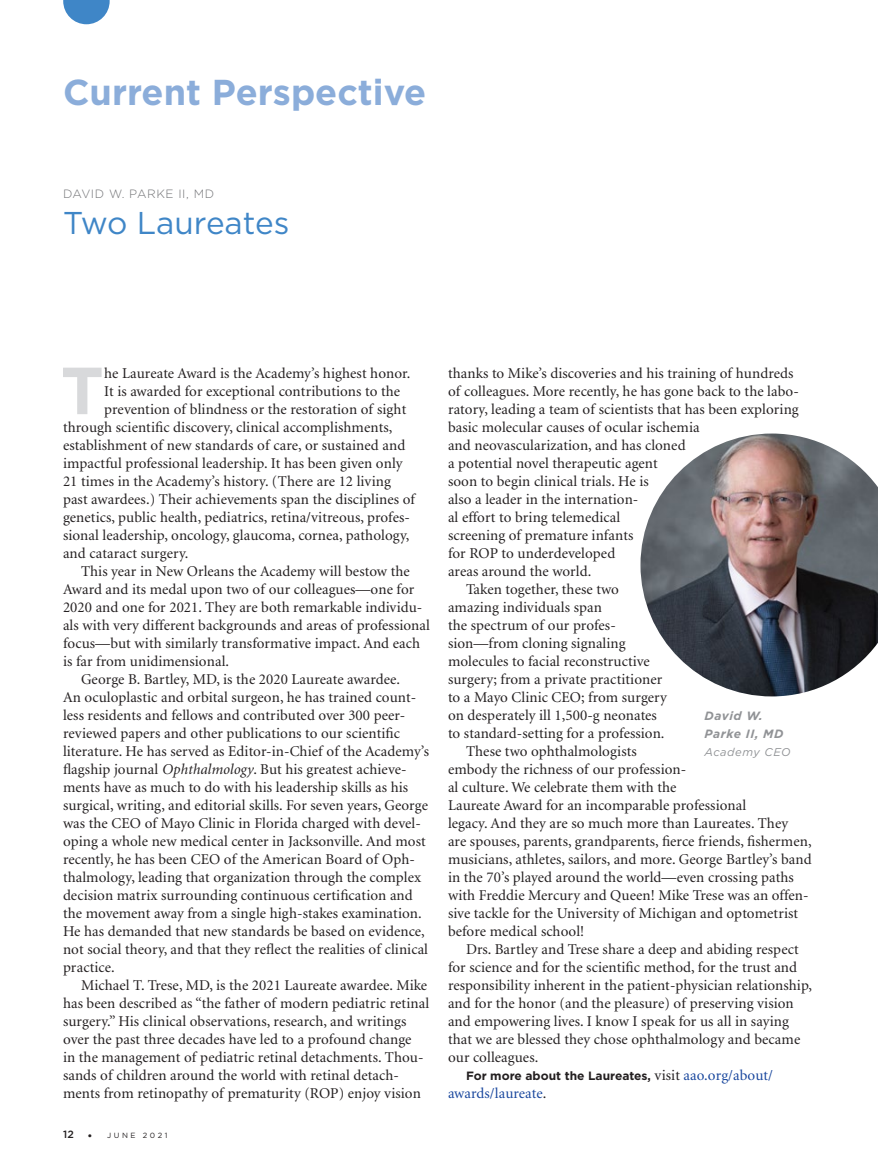
<style>
.page{position:relative;width:878px;height:1175px;background:#fff}
.page>*{position:absolute;margin:0;border:0;box-sizing:border-box;transform-origin:0 0}
.BODY_text_dropcap{font:700 66.45px "Gotham";color:#d8d9db}
.DEPT_Header{font:700 36px "Gotham";color:#8badda}
.BODY_text{font:31.5px "Gotham";letter-spacing:-.005em;color:#3f86c7}
.BODY_text-2{font:15px/18px "Minion";letter-spacing:.005em;color:#231f20}
.BODY_text_dropcap-2{font:15px "Minion";letter-spacing:.005em;color:#231f20}
.BODY_text-3{font:15px "Minion";letter-spacing:.005em;color:#18469d}
.BODY_text-4{font:700 12px "Gotham";color:#231f20}
.VIEW_caption_name{font:italic 700 12px/18px "Gotham";letter-spacing:.05em;color:#919396}
.BODY_text-5{font:300 12px "Gotham";letter-spacing:.05em;color:#717275}
.VIEW_caption_name-2{font:italic 11.25px "Gotham";letter-spacing:.05em;color:#919396}
.t1{font:7.5px "Gotham";letter-spacing:.34em;color:#231f20}
.s1{font-style:italic}
.s2{font-weight:500;font-size:10.5px}
.s3{font-weight:300;font-size:12px}
.s4{font-family:"Minion";font-weight:400;font-size:15px}
.s5{font-family:"Minion";font-weight:400;font-size:15px;color:#18469d}
.s6{color:#231f20}
</style>
<div class="page">
<svg style="left:63px;top:0;width:47px;height:24px"></svg>
<img style="left:640px;top:433px;width:238px;height:263px">
<p class="DEPT_Header" style="left:63px;top:69px;width:365px">Current Perspective</p>
<p class="BODY_text-5" style="left:63px;top:186px;width:153px">DAVID W. PARKE II, MD</p>
<p class="BODY_text" style="left:63px;top:203px;width:228px">Two Laureates</p>
<p class="BODY_text_dropcap" style="left:61px;top:346px;width:45px">T</p>
<p class="BODY_text_dropcap-2" style="left:104px;top:366px;width:308px">he Laureate Award is the Academy’s highest honor.</p>
<p class="BODY_text_dropcap-2" style="left:104px;top:384px;width:297px">It is awarded for exceptional contributions to the</p>
<p class="BODY_text_dropcap-2" style="left:104px;top:402px;width:304px">prevention of blindness or the restoration of sight</p>
<p class="BODY_text_dropcap-2" style="left:63px;top:420px;width:331px">through scientific discovery, clinical accomplishments,</p>
<p class="BODY_text_dropcap-2" style="left:63px;top:438px;width:344px">establishment of new standards of care, or sustained and</p>
<p class="BODY_text_dropcap-2" style="left:63px;top:456px;width:341px">impactful professional leadership. It has been given only</p>
<p class="BODY_text_dropcap-2" style="left:63px;top:474px;width:329px">21 times in the Academy’s history. (There are 12 living</p>
<p class="BODY_text_dropcap-2" style="left:63px;top:492px;width:353px">past awardees.) Their achievements span the disciplines of</p>
<p class="BODY_text_dropcap-2" style="left:63px;top:510px;width:348px">genetics, public health, pediatrics, retina/vitreous, profes-</p>
<p class="BODY_text_dropcap-2" style="left:63px;top:528px;width:348px">sional leadership, oncology, glaucoma, cornea, pathology,</p>
<p class="BODY_text_dropcap-2" style="left:63px;top:546px;width:127px">and cataract surgery.</p>
<p class="BODY_text-2" style="left:63px;top:563px;width:368px;text-indent:18px">This year in New Orleans the Academy will bestow the Award and its medal upon two of our colleagues—one for 2020 and one for 2021. They are both remarkable individu&shy;als with very different backgrounds and areas of professional focus—but with similarly transformative impact. And each is far from unidimensional.</p>
<p class="BODY_text-2" style="left:63px;top:671px;width:367px;text-indent:18px">George B. Bartley, MD, is the 2020 Laureate awardee.<br>An oculoplastic and orbital surgeon, he has trained count&shy;less residents and fellows and contributed over 300 peer&shy;reviewed papers and other publications to our scientific literature. He has served as Editor-in-Chief of the Academy’s flagship journal <span class="s1">Ophthalmology</span>. But his greatest achieve&shy;ments have as much to do with his leadership skills as his surgical, writing, and editorial skills. For seven years, George was the CEO of Mayo Clinic in Florida charged with devel&shy;oping a whole new medical center in Jacksonville. And most recently, he has been CEO of the American Board of Oph&shy;thalmology, leading that organization through the complex decision matrix surrounding continuous certification and the movement away from a single high-stakes examination.<br>He has demanded that new standards be based on evidence, not social theory, and that they reflect the realities of clinical practice.</p>
<p class="BODY_text-2" style="left:63px;top:977px;width:367px;text-indent:18px">Michael T. Trese, MD, is the 2021 Laureate awardee. Mike has been described as “the father of modern pediatric retinal surgery.” His clinical observations, research, and writings over the past three decades have led to a profound change<br>in the management of pediatric retinal detachments. Thou&shy;sands of children around the world with retinal detach&shy;ments from retinopathy of prematurity (ROP) enjoy vision</p>
<p class="t1" style="left:63px;top:1130px;width:106px"><span class="s2">12</span> <span class="s3">•</span> JUNE 2021</p>
<p class="BODY_text-2" style="left:448px;top:365px;width:352px">thanks to Mike’s discoveries and his training of hundreds of colleagues. More recently, he has gone back to the labo&shy;ratory, leading a team of scientists that has been exploring basic molecular causes of ocular ischemia<br>and neovascularization, and has cloned<br>a potential novel therapeutic agent<br>soon to begin clinical trials. He is<br>also a leader in the internation-<br>al effort to bring telemedical<br>screening of premature infants<br>for ROP to underdeveloped<br>areas around the world.</p>
<p class="BODY_text-2" style="left:448px;top:581px;width:220px;text-indent:18px">Taken together, these two amazing individuals span<br>the spectrum of our profes&shy;sion—from cloning signaling molecules to facial reconstructive surgery; from a private practitioner to a Mayo Clinic CEO; from surgery on desperately ill 1,500-g neonates to standard-setting for a profession.</p>
<p class="BODY_text-2" style="left:448px;top:743px;width:365px;text-indent:18px">These two ophthalmologists<br>embody the richness of our profession-<br>al culture. We celebrate them with the<br>Laureate Award for an incomparable professional<br>legacy. And they are so much more than Laureates. They<br>are spouses, parents, grandparents, fierce friends, fishermen, musicians, athletes, sailors, and more. George Bartley’s band in the 70’s played around the world—even crossing paths with Freddie Mercury and Queen! Mike Trese was an offen&shy;sive tackle for the University of Michigan and optometrist before medical school!</p>
<p class="BODY_text-2" style="left:448px;top:941px;width:366px;text-indent:18px">Drs. Bartley and Trese share a deep and abiding respect for science and for the scientific method, for the trust and responsibility inherent in the patient-physician relationship, and for the honor (and the pleasure) of preserving vision and empowering lives. I know I speak for us all in saying that we are blessed they chose ophthalmology and became our colleagues.</p>
<p class="BODY_text-4" style="left:466px;top:1068px;width:308px">For more about the Laureates, <span class="s4">visit</span> <span class="s5">aao.org/about/</span></p>
<p class="BODY_text-3" style="left:448px;top:1086px;width:100px">awards/laureate<span class="s6">.</span></p>
<p class="VIEW_caption_name" style="left:704px;top:707px;width:81px">David W.<br>Parke II, MD</p>
<p class="VIEW_caption_name-2" style="left:704px;top:745px;width:88px">Academy CEO</p>
</div>
